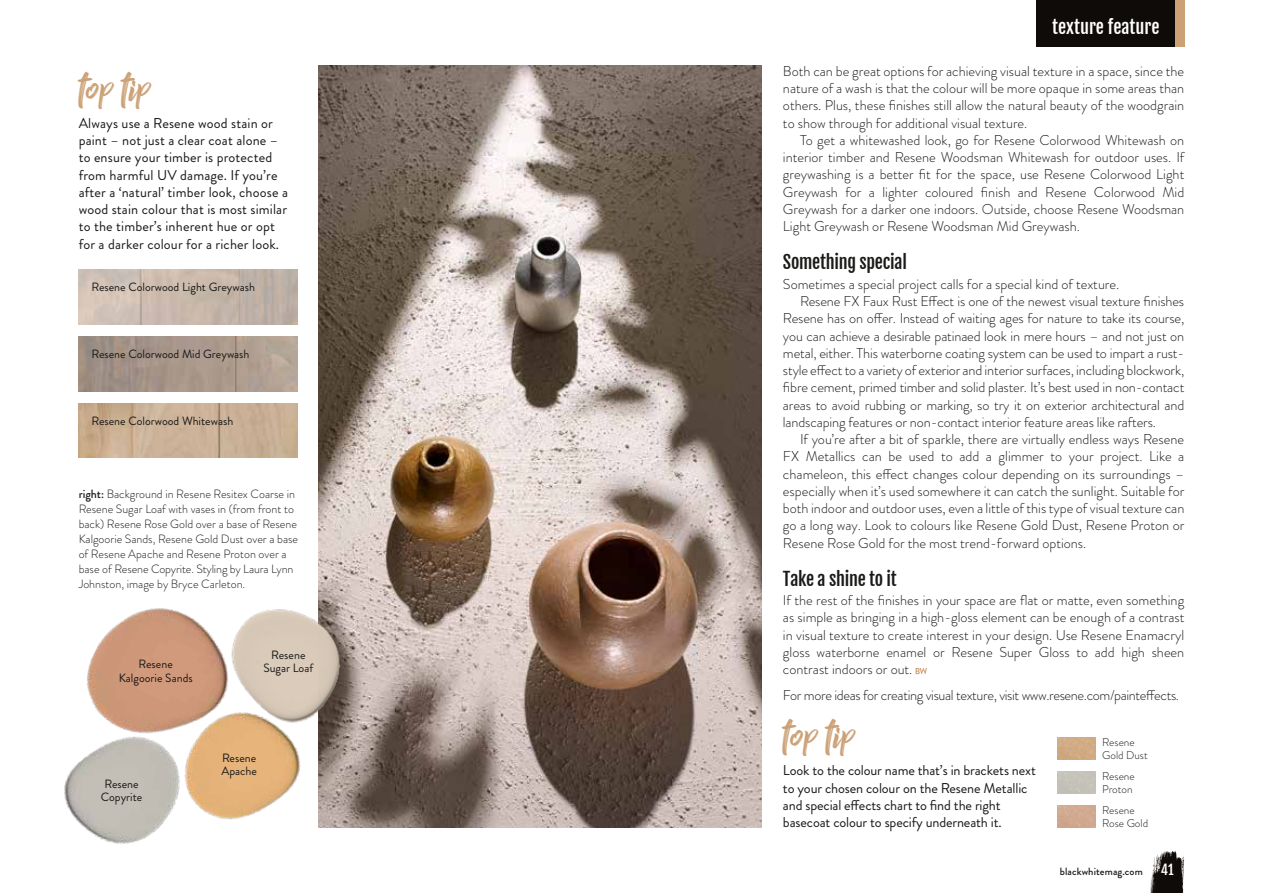
<style>
.page{position:relative;width:1263px;height:893px;background:#fff}
.page>*{position:absolute;margin:0;border:0;box-sizing:border-box;transform-origin:0 0}
.t1{font:42px "Billy Ohio";color:#cca176}
.t2{font:18px "Fjalla One";letter-spacing:-.015em;color:#1a1a18}
.t3{font:18px "Fjalla One";color:#fff}
.t4{font:300 14.25px/17.2px "Brandon Grotesque";letter-spacing:-.005em;color:#1a1a18;text-align:justify}
.t5{font:14.25px/17.2px "Brandon Grotesque";letter-spacing:.01em;color:#1a1a18}
.t6{font:14.25px/17.2px "Brandon Grotesque";letter-spacing:-.01em;color:#1a1a18}
.t7{font:300 14.25px "Brandon Grotesque";letter-spacing:-.025em;color:#1a1a18}
.t8{font:13.5px "Fjalla One";color:#fff}
.t9{font:300 12px/15px "Brandon Grotesque";color:#1a1a18}
.t10{font:12px/13.5px "Brandon Grotesque";color:#1a1a18;text-align:center}
.t11{font:300 11.25px/12.8px "Brandon Grotesque";color:#1a1a18}
.t12{font:500 10.5px "Brandon Grotesque";letter-spacing:.01em;color:#1a1a18}
.s1{font-weight:500}
</style>
<div class="page">
<svg style="left:915px;top:668px;width:12px;height:6px"></svg>
<img style="left:1057px;top:738px;width:39px;height:21px">
<img style="left:1057px;top:772px;width:39px;height:21px">
<img style="left:1057px;top:806px;width:39px;height:21px">
<img style="left:319px;top:66px;width:443px;height:761px">
<img style="left:213px;top:739px;width:115px;height:89px">
<img style="left:279px;top:585px;width:85px;height:154px">
<img style="left:64px;top:794px;width:149px;height:50px">
<img style="left:64px;top:608px;width:215px;height:186px">
<img style="left:79px;top:270px;width:219px;height:54px">
<img style="left:79px;top:337px;width:219px;height:54px">
<img style="left:79px;top:404px;width:219px;height:54px">
<svg style="left:1150px;top:851px;width:35px;height:42px"></svg>
<div style="left:1036px;top:0;width:139px;height:47px;background:#0f0b08"></div>
<div style="left:1175px;top:0;width:9px;height:47px;background:#cca176"></div>
<h1 class="t1" style="left:79px;top:61px;width:73px">top tip</h1>
<p class="t5" style="left:79px;top:115px;width:211px">Always use a Resene wood stain or paint – not just a clear coat alone – to ensure your timber is protected from harmful UV damage. If you’re after a ‘natural’ timber look, choose a wood stain colour that is most similar to the timber’s inherent hue or opt for a darker colour for a richer look.</p>
<p class="t10" style="left:91px;top:280px;width:165px">Resene Colorwood Light Greywash</p>
<p class="t10" style="left:91px;top:347px;width:160px">Resene Colorwood Mid Greywash</p>
<p class="t10" style="left:91px;top:414px;width:143px">Resene Colorwood Whitewash</p>
<p class="t9" style="left:79px;top:487px;width:221px"><span class="s1">right:</span> Background in Resene Resitex Coarse in Resene Sugar Loaf with vases in (from front to back) Resene Rose Gold over a base of Resene Kalgoorie Sands, Resene Gold Dust over a base of Resene Apache and Resene Proton over a base of Resene Copyrite. Styling by Laura Lynn Johnston, image by Bryce Carleton.</p>
<p class="t10" style="left:119px;top:657px;width:76px">Resene<br>Kalgoorie Sands</p>
<p class="t10" style="left:101px;top:777px;width:43px">Resene<br>Copyrite</p>
<p class="t10" style="left:263px;top:648px;width:51px">Resene<br>Sugar Loaf</p>
<p class="t10" style="left:221px;top:751px;width:37px;text-align:left">Resene<br>Apache</p>
<p class="t3" style="left:1052px;top:16px;width:109px">texture feature</p>
<p class="t4" style="left:783px;top:62px;width:403px">Both can be great options for achieving visual texture in a space, since the nature of a wash is that the colour will be more opaque in some areas than others. Plus, these finishes still allow the natural beauty of the woodgrain to show through for additional visual texture.</p>
<p class="t4" style="left:783px;top:131px;width:403px;text-indent:17px">To get a whitewashed look, go for Resene Colorwood Whitewash on interior timber and Resene Woodsman Whitewash for outdoor uses. If greywashing is a better fit for the space, use Resene Colorwood Light Greywash for a lighter coloured finish and Resene Colorwood Mid Greywash for a darker one indoors. Outside, choose Resene Woodsman Light Greywash or Resene Woodsman Mid Greywash.</p>
<p class="t2" style="left:783px;top:251px;width:125px">Something special</p>
<p class="t4" style="left:783px;top:275px;width:338px">Sometimes a special project calls for a special kind of texture.</p>
<p class="t4" style="left:800px;top:293px;width:386px">Resene FX Faux Rust Effect is one of the newest visual texture finishes</p>
<p class="t4" style="left:783px;top:310px;width:403px">Resene has on offer. Instead of waiting ages for nature to take its course,</p>
<p class="t4" style="left:783px;top:327px;width:403px">you can achieve a desirable patinaed look in mere hours – and not just on</p>
<p class="t4" style="left:783px;top:344px;width:403px">metal, either. This waterborne coating system can be used to impart a rust-</p>
<p class="t4" style="left:783px;top:362px;width:403px">style effect to a variety of exterior and interior surfaces, including blockwork,</p>
<p class="t4" style="left:783px;top:379px;width:403px">fibre cement, primed timber and solid plaster. It’s best used in non-contact</p>
<p class="t4" style="left:783px;top:396px;width:403px">areas to avoid rubbing or marking, so try it on exterior architectural and</p>
<p class="t4" style="left:783px;top:413px;width:375px">landscaping features or non-contact interior feature areas like rafters.</p>
<p class="t4" style="left:800px;top:431px;width:386px">If you’re after a bit of sparkle, there are virtually endless ways Resene</p>
<p class="t4" style="left:783px;top:448px;width:403px">FX Metallics can be used to add a glimmer to your project. Like a</p>
<p class="t4" style="left:783px;top:465px;width:403px">chameleon, this effect changes colour depending on its surroundings –</p>
<p class="t4" style="left:783px;top:482px;width:403px">especially when it’s used somewhere it can catch the sunlight. Suitable for</p>
<p class="t4" style="left:783px;top:500px;width:403px">both indoor and outdoor uses, even a little of this type of visual texture can</p>
<p class="t4" style="left:783px;top:517px;width:403px">go a long way. Look to colours like Resene Gold Dust, Resene Proton or</p>
<p class="t4" style="left:783px;top:534px;width:305px">Resene Rose Gold for the most trend-forward options.</p>
<p class="t2" style="left:783px;top:568px;width:115px">Take a shine to it</p>
<p class="t4" style="left:783px;top:592px;width:403px">If the rest of the finishes in your space are flat or matte, even something as simple as bringing in a high-gloss element can be enough of a contrast in visual texture to create interest in your design. Use Resene Enamacryl gloss waterborne enamel or Resene Super Gloss to add high sheen contrast indoors or out.</p>
<p class="t7" style="left:783px;top:685px;width:398px">For more ideas for creating visual texture, visit www.resene.com/painteffects.</p>
<p class="t11" style="left:1102px;top:736px;width:47px">Resene<br>Gold Dust</p>
<p class="t11" style="left:1102px;top:770px;width:34px">Resene<br>Proton</p>
<p class="t11" style="left:1102px;top:804px;width:47px">Resene<br>Rose Gold</p>
<h1 class="t1" style="left:783px;top:708px;width:73px">top tip</h1>
<p class="t6" style="left:783px;top:762px;width:254px">Look to the colour name that’s in brackets next to your chosen colour on the Resene Metallic and special effects chart to find the right basecoat colour to specify underneath it.</p>
<p class="t12" style="left:1060px;top:864px;width:84px">blackwhitemag.com</p>
<p class="t8" style="left:1161px;top:861px;width:14px">41</p>
</div>
